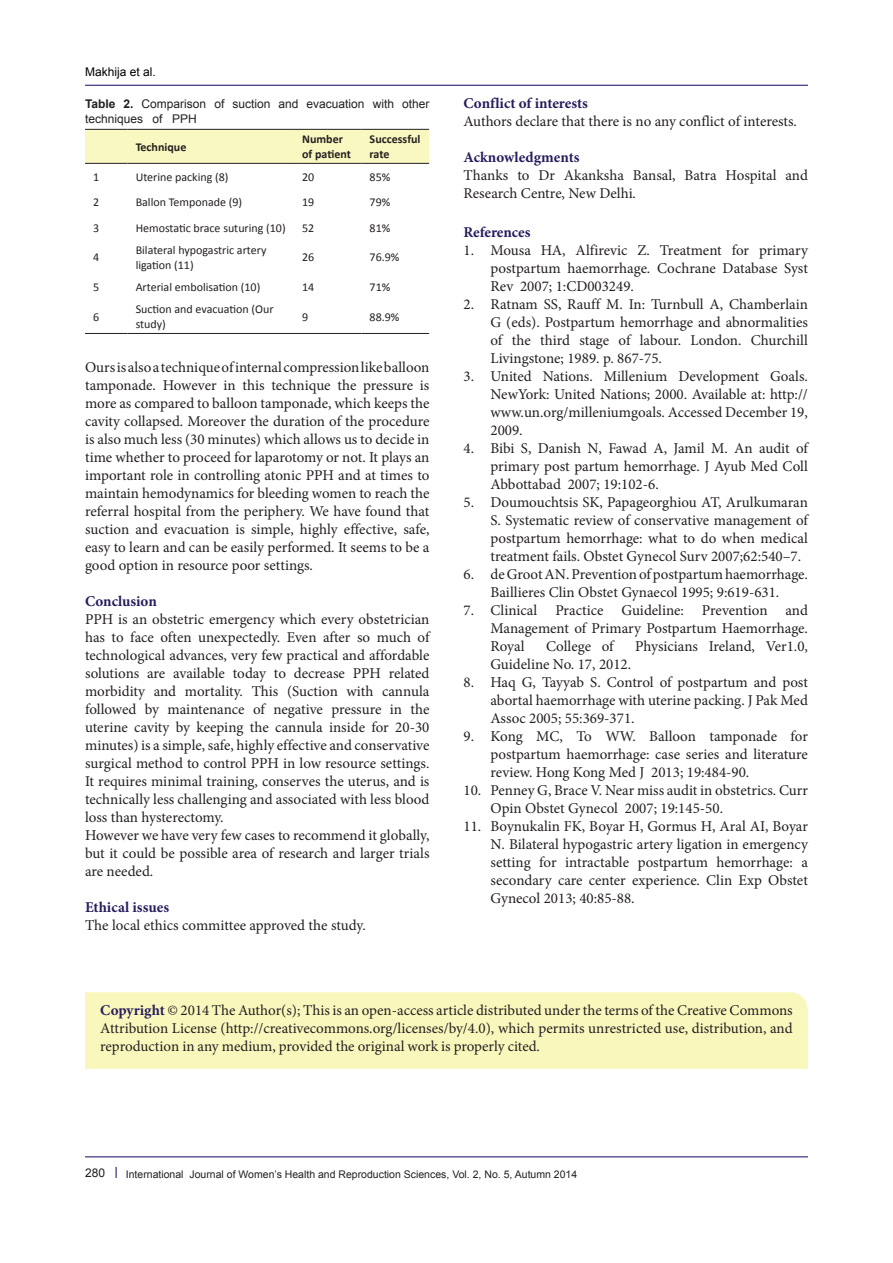
<style>
.page{position:relative;width:893px;height:1263px;background:#fff}
.page>*{position:absolute;margin:0;border:0;box-sizing:border-box;transform-origin:0 0}
.t1{font:15px/18px "Minion Pro";color:#231f20;text-align:justify}
.t2{font:700 15px "Minion Pro";color:#261d5c}
.No_Spacing{font:12px/15px "Calibri";color:#231f20}
.No_Spacing-2{font:12px/15px "Arial";color:#231f20}
.No_Spacing-3{font:700 12px/15px "Calibri";color:#231f20}
.t3{font:12px "Arial";color:#000001}
.t4{font:10.5px "Arial";color:#231f20}
.s1{font-weight:700}
.s2{font-weight:700;color:#261d5c}
</style>
<div class="page">
<hr style="left:85px;top:1156px;width:723px;height:1px;background:#190066">
<hr style="left:85px;top:85px;width:723px;height:1px;background:#190066">
<div style="left:85px;top:130px;width:344px;height:33px;background:#faf8c1"></div>
<hr style="left:85px;top:129px;width:43px;height:1px;background:#231f20">
<hr style="left:128px;top:129px;width:166px;height:1px;background:#231f20">
<hr style="left:294px;top:129px;width:68px;height:1px;background:#231f20">
<hr style="left:362px;top:129px;width:67px;height:1px;background:#231f20">
<hr style="left:85px;top:163px;width:43px;height:1px;background:#231f20">
<hr style="left:128px;top:163px;width:166px;height:1px;background:#231f20">
<hr style="left:294px;top:163px;width:68px;height:1px;background:#231f20">
<hr style="left:362px;top:163px;width:67px;height:1px;background:#231f20">
<hr style="left:85px;top:333px;width:43px;height:1px;background:#231f20">
<hr style="left:128px;top:333px;width:166px;height:1px;background:#231f20">
<hr style="left:294px;top:333px;width:68px;height:1px;background:#231f20">
<hr style="left:362px;top:333px;width:67px;height:1px;background:#231f20">
<div style="left:85px;top:992px;width:723px;height:77px;background:#faf7bd"></div>
<p class="t3" style="left:85px;top:64px;width:72px">Makhija et al.</p>
<p class="No_Spacing-2" style="left:85px;top:96px;width:346px"><span class="s1">Table 2.</span> Comparison of suction and evacuation with other techniques of PPH</p>
<p class="No_Spacing-3" style="left:136px;top:139px;width:52px">Technique</p>
<p class="No_Spacing-3" style="left:302px;top:132px;width:50px">Number of patient</p>
<p class="No_Spacing-3" style="left:370px;top:132px;width:52px">Successful rate</p>
<p class="No_Spacing" style="left:93px;top:169px;width:8px">1</p>
<p class="No_Spacing" style="left:136px;top:169px;width:94px">Uterine packing (8)</p>
<p class="No_Spacing" style="left:302px;top:169px;width:14px">20</p>
<p class="No_Spacing" style="left:370px;top:169px;width:22px">85%</p>
<p class="No_Spacing" style="left:93px;top:195px;width:8px">2</p>
<p class="No_Spacing" style="left:136px;top:195px;width:108px">Ballon Temponade (9)</p>
<p class="No_Spacing" style="left:302px;top:195px;width:14px">19</p>
<p class="No_Spacing" style="left:370px;top:195px;width:22px">79%</p>
<p class="No_Spacing" style="left:93px;top:220px;width:8px">3</p>
<p class="No_Spacing" style="left:136px;top:220px;width:152px">Hemostatic brace suturing (10)</p>
<p class="No_Spacing" style="left:302px;top:220px;width:14px">52</p>
<p class="No_Spacing" style="left:370px;top:220px;width:22px">81%</p>
<p class="No_Spacing" style="left:93px;top:250px;width:8px">4</p>
<p class="No_Spacing" style="left:136px;top:242px;width:132px">Bilateral hypogastric artery ligation (11)</p>
<p class="No_Spacing" style="left:302px;top:250px;width:14px">26</p>
<p class="No_Spacing" style="left:370px;top:250px;width:31px">76.9%</p>
<p class="No_Spacing" style="left:93px;top:280px;width:8px">5</p>
<p class="No_Spacing" style="left:136px;top:280px;width:126px">Arterial embolisation (10)</p>
<p class="No_Spacing" style="left:302px;top:280px;width:14px">14</p>
<p class="No_Spacing" style="left:370px;top:280px;width:22px">71%</p>
<p class="No_Spacing" style="left:93px;top:309px;width:8px">6</p>
<p class="No_Spacing" style="left:136px;top:302px;width:140px">Suction and evacuation (Our study)</p>
<p class="No_Spacing" style="left:302px;top:309px;width:8px">9</p>
<p class="No_Spacing" style="left:370px;top:309px;width:31px">88.9%</p>
<p class="t1" style="left:85px;top:359px;width:346px">Ours is also a technique of internal compression like balloon tamponade. However in this technique the pressure is more as compared to balloon tamponade, which keeps the cavity collapsed. Moreover the duration of the procedure is also much less (30 minutes) which allows us to decide in time whether to proceed for laparotomy or not. It plays an important role in controlling atonic PPH and at times to maintain hemodynamics for bleeding women to reach the referral hospital from the periphery. We have found that suction and evacuation is simple, highly effective, safe, easy to learn and can be easily performed. It seems to be a good option in resource poor settings.</p>
<p class="t2" style="left:85px;top:591px;width:73px">Conclusion</p>
<p class="t1" style="left:85px;top:611px;width:346px">PPH is an obstetric emergency which every obstetrician has to face often unexpectedly. Even after so much of technological advances, very few practical and affordable solutions are available today to decrease PPH related morbidity and mortality. This (Suction with cannula followed by maintenance of negative pressure in the uterine cavity by keeping the cannula inside for 20-30 minutes) is a simple, safe, highly effective and conservative surgical method to control PPH in low resource settings.<br>It requires minimal training, conserves the uterus, and is technically less challenging and associated with less blood loss than hysterectomy.</p>
<p class="t1" style="left:85px;top:827px;width:346px">However we have very few cases to recommend it globally, but it could be possible area of research and larger trials are needed.</p>
<p class="t2" style="left:85px;top:897px;width:86px">Ethical issues</p>
<p class="t1" style="left:85px;top:917px;width:282px">The local ethics committee approved the study.</p>
<p class="t2" style="left:463px;top:92px;width:126px">Conflict of interests</p>
<p class="t1" style="left:463px;top:112px;width:335px">Authors declare that there is no any conflict of interests.</p>
<p class="t2" style="left:463px;top:146px;width:118px">Acknowledgments</p>
<p class="t1" style="left:463px;top:166px;width:346px">Thanks to Dr Akanksha Bansal, Batra Hospital and<br>Research Centre, New Delhi.</p>
<p class="t2" style="left:463px;top:222px;width:69px">References</p>
<p class="t1" style="left:490px;top:242px;width:319px;text-indent:-27px">1. Mousa HA, Alfirevic Z. Treatment for primary postpartum haemorrhage. Cochrane Database Syst Rev 2007; 1:CD003249.</p>
<p class="t1" style="left:490px;top:296px;width:319px;text-indent:-27px">2. Ratnam SS, Rauff M. In: Turnbull A, Chamberlain G (eds). Postpartum hemorrhage and abnormalities of the third stage of labour. London. Churchill Livingstone; 1989. p. 867-75.</p>
<p class="t1" style="left:490px;top:368px;width:319px;text-indent:-27px">3. United Nations. Millenium Development Goals.<br>NewYork: United Nations; 2000. Available at: http:// www.un.org/milleniumgoals. Accessed December 19, 2009.</p>
<p class="t1" style="left:490px;top:440px;width:319px;text-indent:-27px">4. Bibi S, Danish N, Fawad A, Jamil M. An audit of primary post partum hemorrhage. J Ayub Med Coll Abbottabad 2007; 19:102-6.</p>
<p class="t1" style="left:490px;top:494px;width:319px;text-indent:-27px">5. Doumouchtsis SK, Papageorghiou AT, Arulkumaran S. Systematic review of conservative management of postpartum hemorrhage: what to do when medical treatment fails. Obstet Gynecol Surv 2007;62:540–7.</p>
<p class="t1" style="left:463px;top:566px;width:346px;text-align:center">6. de Groot AN. Prevention of postpartum haemorrhage.<br>Baillieres Clin Obstet Gynaecol 1995; 9:619-631.</p>
<p class="t1" style="left:490px;top:602px;width:319px;text-indent:-27px">7. Clinical Practice Guideline: Prevention and Management of Primary Postpartum Haemorrhage.<br>Royal</p>
<p class="t1" style="left:546px;top:638px;width:69px">College of</p>
<p class="t1" style="left:635px;top:638px;width:174px">Physicians Ireland, Ver1.0,</p>
<p class="t1" style="left:490px;top:656px;width:142px">Guideline No. 17, 2012.</p>
<p class="t1" style="left:490px;top:674px;width:319px;text-indent:-27px">8. Haq G, Tayyab S. Control of postpartum and post abortal haemorrhage with uterine packing. J Pak Med Assoc 2005; 55:369-371.</p>
<p class="t1" style="left:490px;top:728px;width:319px;text-indent:-27px">9. Kong MC, To WW. Balloon tamponade for postpartum haemorrhage: case series and literature review. Hong Kong Med J 2013; 19:484-90.</p>
<p class="t1" style="left:490px;top:782px;width:319px;text-indent:-27px">10. Penney G, Brace V. Near miss audit in obstetrics. Curr<br>Opin Obstet Gynecol 2007; 19:145-50.</p>
<p class="t1" style="left:490px;top:818px;width:319px;text-indent:-27px">11. Boynukalin FK, Boyar H, Gormus H, Aral AI, Boyar N. Bilateral hypogastric artery ligation in emergency setting for intractable postpartum hemorrhage: a secondary care center experience. Clin Exp Obstet Gynecol 2013; 40:85-88.</p>
<p class="t1" style="left:100px;top:1001px;width:694px"><span class="s2">Copyright</span> © 2014 The Author(s); This is an open-access article distributed under the terms of the Creative Commons Attribution License (http://creativecommons.org/licenses/by/4.0), which permits unrestricted use, distribution, and reproduction in any medium, provided the original work is properly cited.</p>
<p class="No_Spacing-2" style="left:85px;top:1165px;width:22px">280</p>
<p class="t4" style="left:126px;top:1167px;width:453px">International Journal of Women’s Health and Reproduction Sciences, Vol. 2, No. 5, Autumn 2014</p>
</div>
